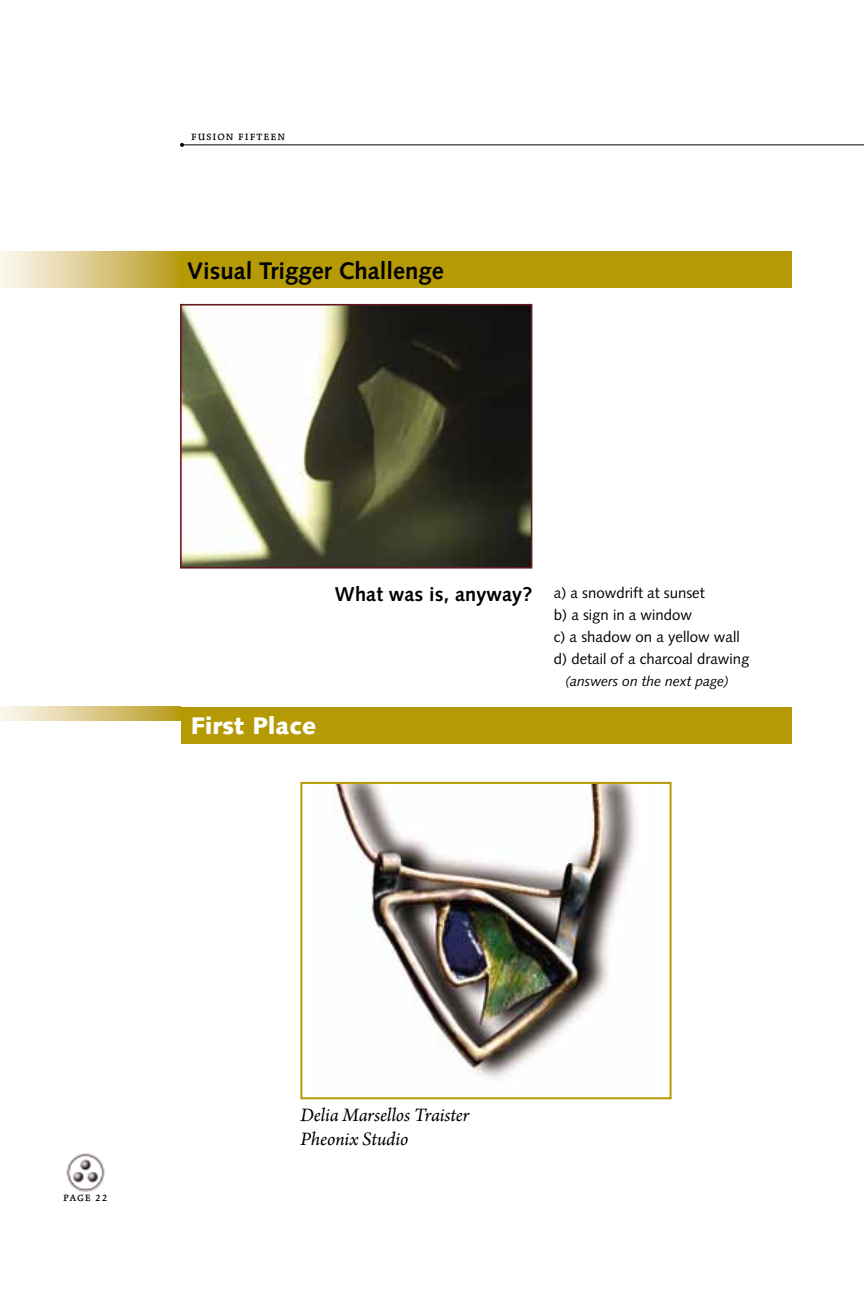
<style>
.page{position:relative;width:864px;height:1296px;background:#fff}
.page>*{position:absolute;margin:0;border:0;box-sizing:border-box;transform-origin:0 0}
.t1{font:700 24px "Syntax LT Std";color:#000}
.t2{font:900 24px "Syntax LT Std";letter-spacing:.01em;color:#fff}
.t3{font:italic 20px/24px "Arno Pro";letter-spacing:-.005em;color:#000}
.t4{font:15px/22px "Syntax LT Std";color:#000}
.t5{font:italic 14px "Syntax LT Std";color:#000}
.t6{font:14px "Kinesis Std";letter-spacing:.075em;color:#000}
.s1{font-weight:700;font-size:20px}
</style>
<div class="page">
<hr style="left:182px;top:144px;width:682px;height:1px;background:#000">
<svg style="left:180px;top:143px;width:4px;height:4px"></svg>
<img style="left:66px;top:1154px;width:38px;height:38px">
<div style="left:180px;top:707px;width:612px;height:37px;background:#b69a05"></div>
<div style="left:0;top:707px;width:180px;height:37px;background:linear-gradient(to right,#fffaf9,#ba9c1f)"></div>
<div style="left:180px;top:251px;width:612px;height:37px;background:#b69a05"></div>
<div style="left:0;top:251px;width:180px;height:37px;background:linear-gradient(to right,#fffaf9,#ba9c1f)"></div>
<img style="left:183px;top:307px;width:346px;height:259px">
<div style="left:180px;top:304px;width:352px;height:265px;border:2px solid #66161e"></div>
<div style="left:0;top:721px;width:180px;height:37px;background:#fff"></div>
<img style="left:333px;top:785px;width:303px;height:293px">
<div style="left:300px;top:782px;width:372px;height:317px;border:2px solid #b69a05"></div>
<p class="t6" style="left:191px;top:128px;width:96px">fusion fifteen</p>
<h1 class="t1" style="left:187px;top:257px;width:258px">Visual Trigger Challenge</h1>
<h1 class="t2" style="left:191px;top:711px;width:127px">First Place</h1>
<p class="t4" style="left:554px;top:582px;width:197px;text-indent:-219px"><span class="s1">What was is, anyway?</span> a) a snowdrift at sunset<br>b) a sign in a window<br>c) a shadow on a yellow wall d) detail of a charcoal drawing</p>
<p class="t5" style="left:566px;top:673px;width:165px">(answers on the next page)</p>
<p class="t6" style="left:63px;top:1189px;width:46px">page 22</p>
<h2 class="t3" style="left:300px;top:1104px;width:171px">Delia Marsellos Traister<br>Pheonix Studio</h2>
</div>
